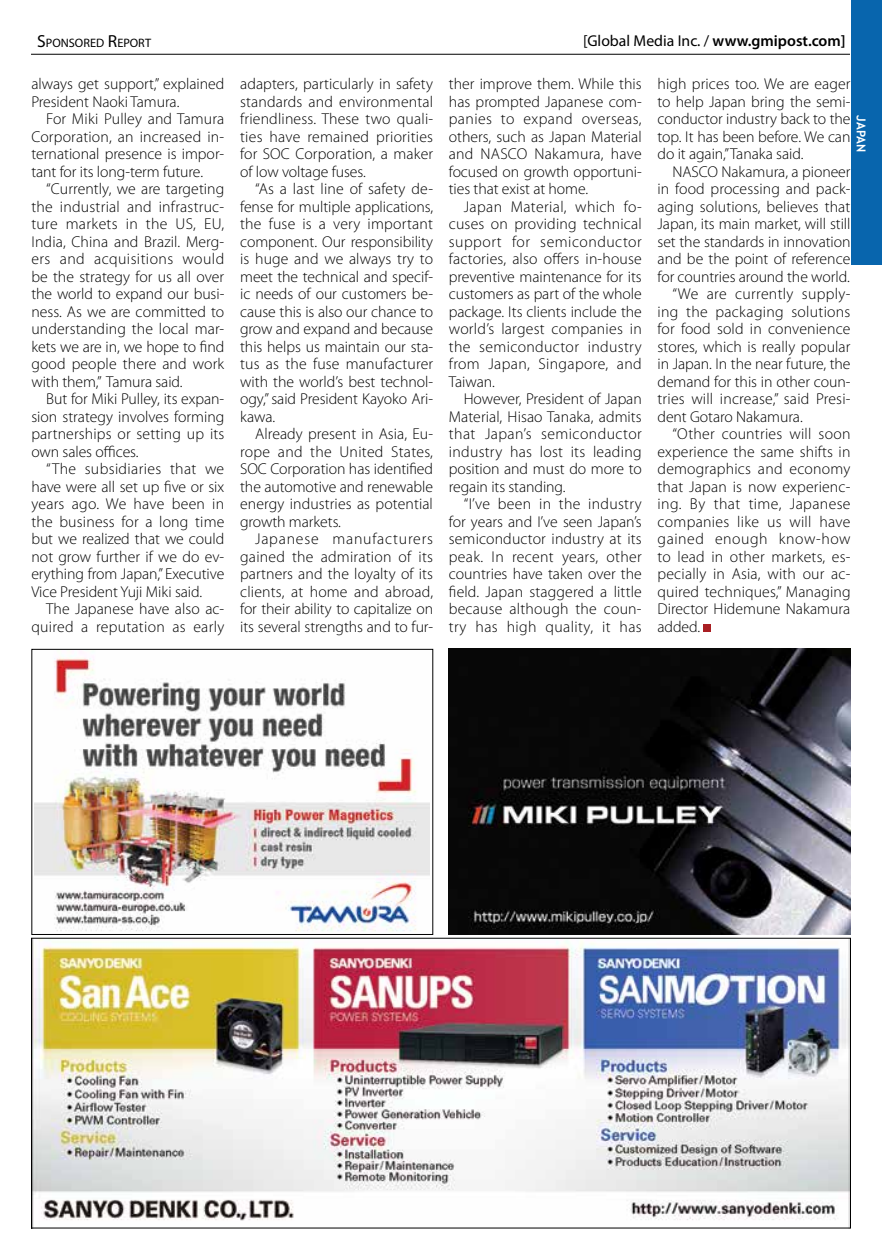
<style>
.page{position:relative;width:882px;height:1260px;background:#fff}
.page>*{position:absolute;margin:0;border:0;box-sizing:border-box;transform-origin:0 0}
.t1{font:300 15.75px/17.5px "Myriad Pro";color:#000;text-align:justify}
.t2{font:300 15.75px "Myriad Pro";letter-spacing:.02em;color:#000}
.t3{font:15.75px "Myriad Pro";color:#000}
.t4{font:300 15.75px "Myriad Pro";letter-spacing:.025em;color:#000}
.t5{font:300 15.75px "Myriad Pro";letter-spacing:.035em;color:#000}
.t6{font:12.25px "Myriad Pro";color:#000}
.t7{font:700 12.25px "Trebuchet MS";color:#fff}
.s1{font-size:17.5px}
.s2{font-weight:600}
</style>
<div class="page">
<div style="left:852px;top:0;width:30px;height:264px;background:#0865ad"></div>
<svg style="left:581px;top:53px;width:133px;height:1px"></svg>
<hr style="left:31px;top:54px;width:819px;height:1px;background:#000">
<img style="left:34px;top:657px;width:396px;height:274px">
<div style="left:31px;top:649px;width:402px;height:286px;border:1px solid #000"></div>
<img style="left:33px;top:940px;width:816px;height:286px">
<img style="left:449px;top:649px;width:401px;height:286px">
<div style="left:704px;top:624px;width:7px;height:8px;background:#a91f23"></div>
<p class="t6" style="left:37px;top:36px;width:115px"><span class="s1">S</span>PONSORED <span class="s1">R</span>EPORT</p>
<p class="t3" style="left:583px;top:31px;width:264px">[Global Media Inc. / <span class="s2">www.gmipost.com]</span></p>
<p class="t1" style="left:31px;top:75px;width:195px">always get support,” explained<br>President Naoki Tamura.</p>
<p class="t1" style="left:31px;top:110px;width:195px;text-indent:15px">For Miki Pulley and Tamura Corporation, an increased in&shy;ternational presence is impor&shy;tant for its long-term future.</p>
<p class="t1" style="left:31px;top:180px;width:195px;text-indent:15px">“Currently, we are targeting the industrial and infrastruc&shy;ture markets in the US, EU, India, China and Brazil. Merg&shy;ers and acquisitions would be the strategy for us all over the world to expand our busi&shy;ness. As we are committed to understanding the local mar&shy;kets we are in, we hope to find good people there and work with them,” Tamura said.</p>
<p class="t1" style="left:31px;top:390px;width:194px;text-indent:15px">But for Miki Pulley, its expan&shy;sion strategy involves forming partnerships or setting up its own sales offices.</p>
<p class="t1" style="left:31px;top:460px;width:195px;text-indent:15px">“The subsidiaries that we have were all set up five or six years ago. We have been in the business for a long time but we realized that we could not grow further if we do ev&shy;erything from Japan,” Executive Vice President Yuji Miki said.</p>
<p class="t1" style="left:31px;top:600px;width:194px;text-align:right">The Japanese have also ac&shy;quired a reputation as early</p>
<p class="t1" style="left:240px;top:75px;width:195px">adapters, particularly in safety standards and environmental friendliness. These two quali&shy;ties have remained priorities for SOC Corporation, a maker of low voltage fuses.</p>
<p class="t1" style="left:240px;top:180px;width:195px;text-indent:15px">“As a last line of safety de&shy;fense for multiple applications, the fuse is a very important component. Our responsibility is huge and we always try to meet the technical and specif&shy;ic needs of our customers be&shy;cause this is also our chance to grow and expand and because this helps us maintain our sta&shy;tus as the fuse manufacturer with the world’s best technol&shy;ogy,” said President Kayoko Ari&shy;kawa.</p>
<p class="t1" style="left:240px;top:425px;width:194px;text-indent:15px">Already present in Asia, Eu&shy;rope and the United States, SOC Corporation has identified the automotive and renewable energy industries as potential growth markets.</p>
<p class="t1" style="left:240px;top:530px;width:195px;text-indent:15px">Japanese manufacturers gained the admiration of its partners and the loyalty of its clients, at home and abroad, for their ability to capitalize on its several strengths and to fur-</p>
<p class="t1" style="left:449px;top:75px;width:194px">ther improve them. While this has prompted Japanese com&shy;panies to expand overseas, others, such as Japan Material and NASCO Nakamura, have focused on growth opportuni&shy;ties that exist at home.</p>
<p class="t1" style="left:449px;top:198px;width:194px;text-indent:15px">Japan Material, which fo&shy;cuses on providing technical support for semiconductor factories, also offers in-house preventive maintenance for its customers as part of the whole package. Its clients include the world’s largest companies in the semiconductor industry from Japan, Singapore, and Taiwan.</p>
<p class="t1" style="left:449px;top:390px;width:195px;text-indent:15px">However, President of Japan Material, Hisao Tanaka, admits that Japan’s semiconductor industry has lost its leading position and must do more to regain its standing.</p>
<p class="t1" style="left:449px;top:495px;width:195px;text-indent:15px">“I’ve been in the industry for years and I’ve seen Japan’s semiconductor industry at its peak. In recent years, other countries have taken over the field. Japan staggered a little because although the coun&shy;try has high quality, it has</p>
<p class="t1" style="left:658px;top:75px;width:194px">high prices too. We are eager to help Japan bring the semi&shy;conductor industry back to the top. It has been before. We can do it again,” Tanaka said.</p>
<p class="t1" style="left:672px;top:163px;width:180px">NASCO Nakamura, a pioneer</p>
<p class="t1" style="left:658px;top:180px;width:194px">in food processing and pack-</p>
<p class="t1" style="left:658px;top:198px;width:194px">aging solutions, believes that</p>
<p class="t1" style="left:658px;top:215px;width:194px">Japan, its main market, will still</p>
<p class="t1" style="left:658px;top:233px;width:194px">set the standards in innovation</p>
<p class="t1" style="left:658px;top:250px;width:194px">and be the point of reference</p>
<p class="t1" style="left:658px;top:268px;width:194px">for countries around the world.</p>
<p class="t2" style="left:672px;top:285px;width:180px">“We are currently supply-</p>
<p class="t2" style="left:658px;top:302px;width:194px">ing the packaging solutions</p>
<p class="t1" style="left:658px;top:320px;width:195px">for food sold in convenience</p>
<p class="t1" style="left:658px;top:338px;width:194px">stores, which is really popular</p>
<p class="t1" style="left:658px;top:355px;width:194px">in Japan. In the near future, the</p>
<p class="t1" style="left:658px;top:373px;width:194px">demand for this in other coun-</p>
<p class="t1" style="left:658px;top:390px;width:194px">tries will increase,” said Presi-</p>
<p class="t1" style="left:658px;top:408px;width:147px">dent Gotaro Nakamura.</p>
<p class="t1" style="left:672px;top:425px;width:180px">“Other countries will soon</p>
<p class="t1" style="left:658px;top:443px;width:194px">experience the same shifts in</p>
<p class="t1" style="left:658px;top:460px;width:194px">demographics and economy</p>
<p class="t1" style="left:658px;top:478px;width:194px">that Japan is now experienc-</p>
<p class="t4" style="left:658px;top:495px;width:194px">ing. By that time, Japanese</p>
<p class="t2" style="left:658px;top:512px;width:194px">companies like us will have</p>
<p class="t5" style="left:658px;top:530px;width:195px">gained enough know-how</p>
<p class="t1" style="left:658px;top:548px;width:194px">to lead in other markets, es-</p>
<p class="t1" style="left:658px;top:565px;width:194px">pecially in Asia, with our ac-</p>
<p class="t1" style="left:658px;top:583px;width:195px">quired techniques,” Managing</p>
<p class="t1" style="left:658px;top:600px;width:194px">Director Hidemune Nakamura</p>
<p class="t1" style="left:658px;top:618px;width:44px">added.</p>
<p class="t7" style="left:869px;top:115px;width:38px;rotate:90deg">JAPAN</p>
</div>
